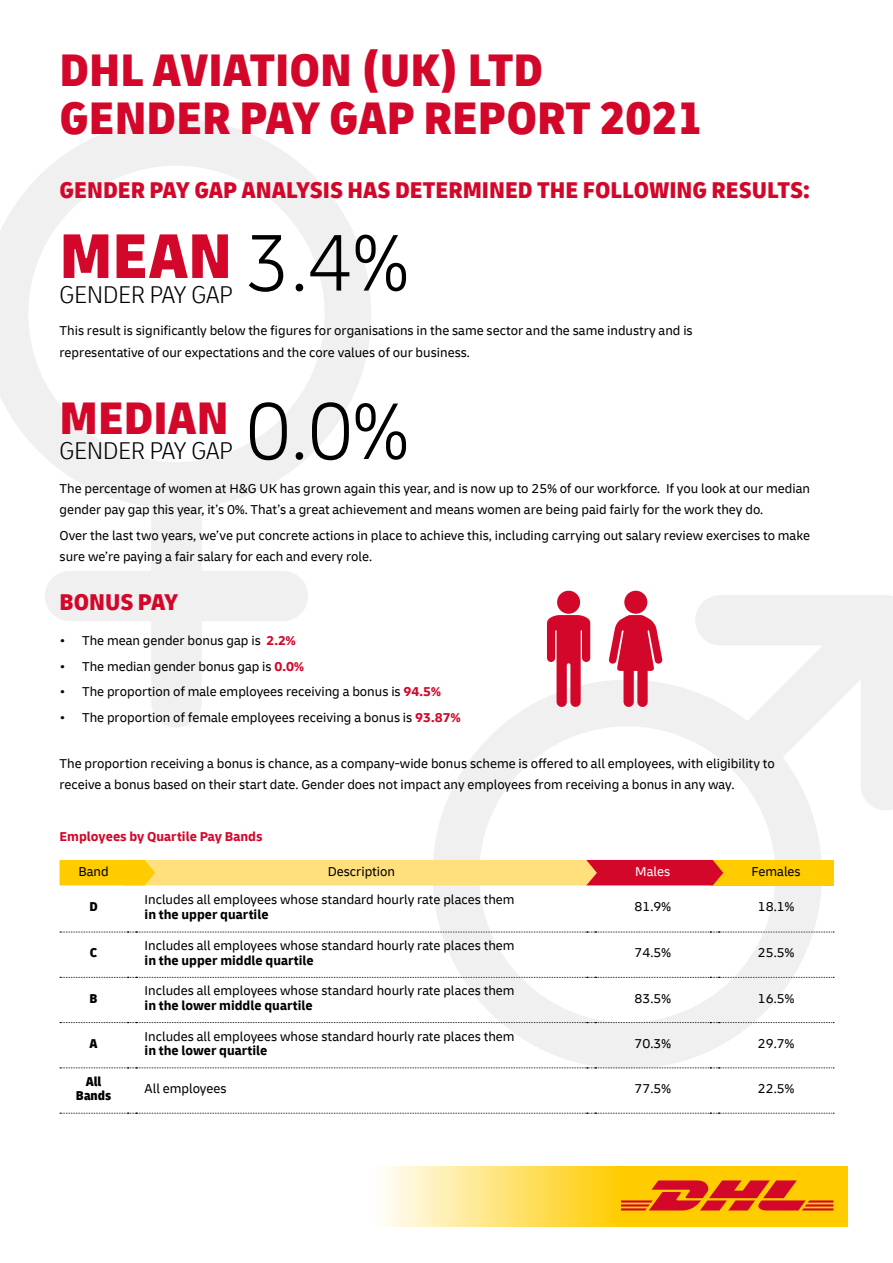
<style>
.page{position:relative;width:893px;height:1263px;background:#fff}
.page>*{position:absolute;margin:0;border:0;box-sizing:border-box;transform-origin:0 0}
._01_Headline_32pt__m{font:300 condensed 84px "Delivery";color:#000}
._01_Headline_32pt__m-2{font:900 condensed 66px "Delivery";color:#d3072a}
._01_Headline_32pt__m-3{font:900 condensed 48px/48px "Delivery";color:#d3072a}
._01_Headline_32pt__m-4{font:300 condensed 25.5px "Delivery";color:#000}
._01_Topic_header_16p{font:900 condensed 24px "Delivery";color:#d3072a}
._03_Copy_text_9pt_5m{font:900 condensed 24px "Delivery";color:#d3072a}
._03_Copy_text_9pt_5m-2{font:13.5px/21.3px "Delivery";color:#000}
._03_Copy_text_9pt_5m-3{font:700 13.5px "Delivery";color:#d3072a}
.t1{font:900 condensed 13.5px/14.5px "Delivery";color:#000;text-align:center}
.t2{font:13.5px "Delivery";color:#fff}
.s1{font-weight:700;color:#d3072a}
.s2{font-weight:700}
</style>
<div class="page">
<svg style="left:0;top:119px;width:371px;height:608px"></svg>
<svg style="left:432px;top:595px;width:461px;height:474px"></svg>
<svg style="left:384px;top:1166px;width:463px;height:61px;background:#fedb50"></svg>
<svg style="left:621px;top:1180px;width:212px;height:30px;background:#e76116"></svg>
<div style="left:557px;top:591px;width:23px;height:23px;background:#d3072a;border-radius:50%"></div>
<svg style="left:547px;top:615px;width:43px;height:92px"></svg>
<div style="left:624px;top:591px;width:23px;height:23px;background:#d3072a;border-radius:50%"></div>
<svg style="left:609px;top:615px;width:54px;height:92px"></svg>
<div style="left:711px;top:860px;width:122px;height:25px;background:#fc0"></div>
<svg style="left:60px;top:860px;width:663px;height:25px;background:#f6b35b"></svg>
<svg style="left:60px;top:932px;width:774px;height:1px"></svg>
<svg style="left:60px;top:977px;width:774px;height:1px"></svg>
<svg style="left:60px;top:1022px;width:774px;height:1px"></svg>
<svg style="left:60px;top:1067px;width:774px;height:1px"></svg>
<svg style="left:60px;top:1113px;width:774px;height:1px"></svg>
<p class="_01_Headline_32pt__m-3" style="left:60px;top:45px;width:646px">DHL AVIATION (UK) LTD<br>GENDER PAY GAP REPORT 2021</p>
<p class="_01_Topic_header_16p" style="left:60px;top:176px;width:752px">GENDER PAY GAP ANALYSIS HAS DETERMINED THE FOLLOWING RESULTS:</p>
<p class="_01_Headline_32pt__m-2" style="left:60px;top:217px;width:174px">MEAN</p>
<p class="_01_Headline_32pt__m-4" style="left:60px;top:278px;width:175px">GENDER PAY GAP</p>
<p class="_01_Headline_32pt__m" style="left:246px;top:206px;width:164px">3.4%</p>
<p class="_03_Copy_text_9pt_5m-2" style="left:60px;top:320px;width:635px">This result is significantly below the figures for organisations in the same sector and the same industry and is representative of our expectations and the core values of our business.</p>
<p class="_01_Headline_32pt__m" style="left:246px;top:374px;width:164px">0.0%</p>
<p class="_03_Copy_text_9pt_5m-2" style="left:60px;top:477px;width:752px">The percentage of women at H&amp;G UK has grown again this year, and is now up to 25% of our workforce. If you look at our median gender pay gap this year, it’s 0%. That’s a great achievement and means women are being paid fairly for the work they do.</p>
<p class="_03_Copy_text_9pt_5m-2" style="left:60px;top:524px;width:752px">Over the last two years, we’ve put concrete actions in place to achieve this, including carrying out salary review exercises to make sure we’re paying a fair salary for each and every role.</p>
<p class="_03_Copy_text_9pt_5m" style="left:60px;top:588px;width:120px">BONUS PAY</p>
<p class="_03_Copy_text_9pt_5m-2" style="left:60px;top:630px;width:238px">• The mean gender bonus gap is <span class="s1">2.2%</span></p>
<p class="_03_Copy_text_9pt_5m-2" style="left:60px;top:655px;width:246px">• The median gender bonus gap is <span class="s1">0.0%</span></p>
<p class="_03_Copy_text_9pt_5m-2" style="left:60px;top:681px;width:383px">• The proportion of male employees receiving a bonus is <span class="s1">94.5%</span></p>
<p class="_03_Copy_text_9pt_5m-2" style="left:60px;top:706px;width:402px">• The proportion of female employees receiving a bonus is <span class="s1">93.87%</span></p>
<p class="_03_Copy_text_9pt_5m-2" style="left:60px;top:753px;width:717px">The proportion receiving a bonus is chance, as a company-wide bonus scheme is offered to all employees, with eligibility to receive a bonus based on their start date. Gender does not impact any employees from receiving a bonus in any way.</p>
<p class="_03_Copy_text_9pt_5m-3" style="left:60px;top:829px;width:205px">Employees by Quartile Pay Bands</p>
<p class="_03_Copy_text_9pt_5m-2" style="left:78px;top:861px;width:32px">Band</p>
<p class="_03_Copy_text_9pt_5m-2" style="left:328px;top:861px;width:69px">Description</p>
<p class="t2" style="left:635px;top:863px;width:36px">Males</p>
<p class="_03_Copy_text_9pt_5m-2" style="left:751px;top:861px;width:51px">Females</p>
<p class="t1" style="left:89px;top:899px;width:10px">D</p>
<p class="_03_Copy_text_9pt_5m-2" style="left:145px;top:892px;width:372px;line-height:14.5px">Includes all employees whose standard hourly rate places them <span class="s2">in the upper quartile</span></p>
<p class="_03_Copy_text_9pt_5m-2" style="left:634px;top:896px;width:38px">81.9%</p>
<p class="_03_Copy_text_9pt_5m-2" style="left:758px;top:896px;width:38px">18.1%</p>
<p class="t1" style="left:90px;top:945px;width:9px">C</p>
<p class="_03_Copy_text_9pt_5m-2" style="left:145px;top:938px;width:372px;line-height:14.5px">Includes all employees whose standard hourly rate places them <span class="s2">in the upper middle quartile</span></p>
<p class="_03_Copy_text_9pt_5m-2" style="left:634px;top:942px;width:38px">74.5%</p>
<p class="_03_Copy_text_9pt_5m-2" style="left:758px;top:942px;width:38px">25.5%</p>
<p class="t1" style="left:90px;top:990px;width:10px">B</p>
<p class="_03_Copy_text_9pt_5m-2" style="left:145px;top:983px;width:372px;line-height:14.5px">Includes all employees whose standard hourly rate places them <span class="s2">in the lower middle quartile</span></p>
<p class="_03_Copy_text_9pt_5m-2" style="left:634px;top:987px;width:38px">83.5%</p>
<p class="_03_Copy_text_9pt_5m-2" style="left:758px;top:987px;width:38px">16.5%</p>
<p class="t1" style="left:90px;top:1036px;width:10px">A</p>
<p class="_03_Copy_text_9pt_5m-2" style="left:145px;top:1028px;width:372px;line-height:14.5px">Includes all employees whose standard hourly rate places them <span class="s2">in the lower quartile</span></p>
<p class="_03_Copy_text_9pt_5m-2" style="left:634px;top:1032px;width:38px">70.3%</p>
<p class="_03_Copy_text_9pt_5m-2" style="left:758px;top:1032px;width:38px">29.7%</p>
<p class="t1" style="left:76px;top:1074px;width:37px">All<br>Bands</p>
<p class="_03_Copy_text_9pt_5m-2" style="left:145px;top:1078px;width:83px">All employees</p>
<p class="_03_Copy_text_9pt_5m-2" style="left:634px;top:1078px;width:38px">77.5%</p>
<p class="_03_Copy_text_9pt_5m-2" style="left:758px;top:1078px;width:38px">22.5%</p>
<p class="_01_Headline_32pt__m-3" style="left:60px;top:393px;width:171px">MEDIAN</p>
<p class="_01_Headline_32pt__m-4" style="left:60px;top:433px;width:175px">GENDER PAY GAP</p>
</div>
